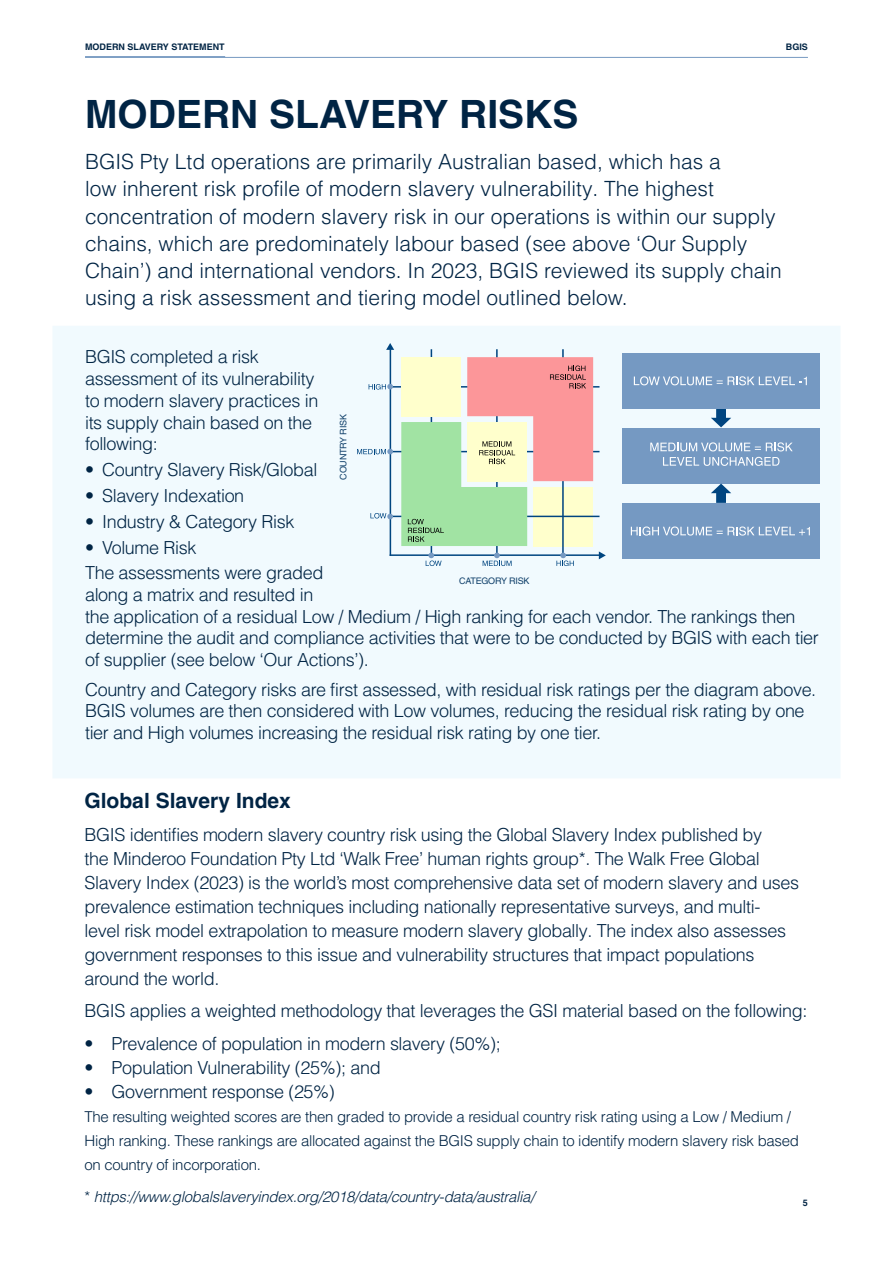
<style>
.page{position:relative;width:893px;height:1263px;background:#fff}
.page>*{position:absolute;margin:0;border:0;box-sizing:border-box;transform-origin:0 0}
.t1{font:700 39px "Helvetica LT Pro";color:#002444}
.t2{font:300 21px/27px "Helvetica LT Pro";color:#002444}
.t3{font:700 21px "Helvetica LT Pro";color:#002444}
.t4{font:300 18px/24px "Helvetica LT Pro";letter-spacing:-.02em;color:#002444}
.t5{font:300 15px/24px "Helvetica LT Pro";letter-spacing:-.02em;color:#002444}
.t6{font:italic 300 15px "Helvetica LT Pro";letter-spacing:-.02em;color:#002444}
.t7{font:700 9px "Helvetica LT Pro";color:#002444}
.t8{font:9px "Helvetica LT Pro";letter-spacing:-.02em;color:#11416b}
</style>
<div class="page">
<hr style="left:85px;top:57px;width:723px;height:1px;background:#7699c1">
<hr style="left:85px;top:56px;width:140px;height:1px;background:#7699c1">
<div style="left:53px;top:326px;width:787px;height:452px;background:#f1fafe"></div>
<hr style="left:390px;top:349px;width:1px;height:207px;background:#004580">
<hr style="left:431px;top:349px;width:1px;height:207px;background:#004580">
<hr style="left:496px;top:349px;width:2px;height:207px;background:#004580">
<hr style="left:562px;top:349px;width:2px;height:207px;background:#004580">
<hr style="left:390px;top:554px;width:209px;height:2px;background:#004580">
<hr style="left:390px;top:516px;width:209px;height:1px;background:#004580">
<hr style="left:390px;top:451px;width:209px;height:1px;background:#004580">
<hr style="left:390px;top:386px;width:209px;height:2px;background:#004580">
<svg style="left:386px;top:343px;width:8px;height:7px"></svg>
<svg style="left:599px;top:551px;width:7px;height:8px"></svg>
<svg style="left:369px;top:384px;width:24px;height:6px"></svg>
<svg style="left:370px;top:513px;width:23px;height:6px"></svg>
<svg style="left:426px;top:553px;width:16px;height:13px"></svg>
<svg style="left:483px;top:553px;width:29px;height:13px"></svg>
<svg style="left:556px;top:553px;width:18px;height:13px"></svg>
<svg style="left:357px;top:449px;width:36px;height:5px"></svg>
<svg style="left:401px;top:357px;width:192px;height:189px;background:#dad0b0"></svg>
<svg style="left:711px;top:408px;width:20px;height:19px"></svg>
<div style="left:622px;top:353px;width:198px;height:55px;background:#7599c2"></div>
<svg style="left:634px;top:376px;width:173px;height:9px"></svg>
<div style="left:622px;top:503px;width:198px;height:55px;background:#7599c2"></div>
<svg style="left:631px;top:526px;width:179px;height:10px"></svg>
<div style="left:622px;top:428px;width:198px;height:55px;background:#7599c2"></div>
<svg style="left:650px;top:442px;width:143px;height:9px"></svg>
<svg style="left:663px;top:457px;width:116px;height:9px"></svg>
<svg style="left:711px;top:484px;width:20px;height:19px"></svg>
<p class="t7" style="left:85px;top:41px;width:141px">MODERN SLAVERY STATEMENT</p>
<p class="t7" style="left:786px;top:41px;width:24px">BGIS</p>
<h1 class="t1" style="left:85px;top:91px;width:495px">MODERN SLAVERY RISKS</h1>
<p class="t2" style="left:85px;top:148px;width:698px">BGIS Pty Ltd operations are primarily Australian based, which has a<br>low inherent risk profile of modern slavery vulnerability. The highest concentration of modern slavery risk in our operations is within our supply chains, which are predominately labour based (see above ‘Our Supply Chain’) and international vendors. In 2023, BGIS reviewed its supply chain using a risk assessment and tiering model outlined below.</p>
<p class="t4" style="left:85px;top:346px;width:235px;line-height:21.8px">BGIS completed a risk assessment of its vulnerability to modern slavery practices in its supply chain based on the following:</p>
<p class="t4" style="left:85px;top:457px;width:234px">• Country Slavery Risk/Global</p>
<p class="t4" style="left:85px;top:483px;width:161px">• Slavery Indexation</p>
<p class="t4" style="left:85px;top:509px;width:211px">• Industry &amp; Category Risk</p>
<p class="t4" style="left:85px;top:534px;width:240px;line-height:25.8px">• Volume Risk<br>The assessments were graded</p>
<p class="t4" style="left:85px;top:584px;width:735px;line-height:21.6px">along a matrix and resulted in<br>the application of a residual Low / Medium / High ranking for each vendor. The rankings then determine the audit and compliance activities that were to be conducted by BGIS with each tier of supplier (see below ‘Our Actions’).</p>
<p class="t4" style="left:85px;top:678px;width:733px;line-height:21.6px">Country and Category risks are first assessed, with residual risk ratings per the diagram above.<br>BGIS volumes are then considered with Low volumes, reducing the residual risk rating by one tier and High volumes increasing the residual risk rating by one tier.</p>
<p class="t8" style="left:338px;top:480px;width:67px;rotate:-90deg">COUNTRY RISK</p>
<p class="t8" style="left:459px;top:575px;width:72px">CATEGORY RISK</p>
<p class="t3" style="left:84px;top:788px;width:208px">Global Slavery Index</p>
<p class="t4" style="left:84px;top:822px;width:716px">BGIS identifies modern slavery country risk using the Global Slavery Index published by<br>the Minderoo Foundation Pty Ltd ‘Walk Free’ human rights group*. The Walk Free Global Slavery Index (2023) is the world’s most comprehensive data set of modern slavery and uses prevalence estimation techniques including nationally representative surveys, and multi&shy;level risk model extrapolation to measure modern slavery globally. The index also assesses government responses to this issue and vulnerability structures that impact populations around the world.</p>
<p class="t4" style="left:84px;top:999px;width:724px">BGIS applies a weighted methodology that leverages the GSI material based on the following:</p>
<p class="t4" style="left:84px;top:1031px;width:418px">• Prevalence of population in modern slavery (50%);</p>
<p class="t4" style="left:84px;top:1055px;width:298px">• Population Vulnerability (25%); and</p>
<p class="t4" style="left:84px;top:1079px;width:252px">• Government response (25%)</p>
<p class="t5" style="left:84px;top:1104px;width:716px">The resulting weighted scores are then graded to provide a residual country risk rating using a Low / Medium /<br>High ranking. These rankings are allocated against the BGIS supply chain to identify modern slavery risk based on country of incorporation.</p>
<p class="t6" style="left:84px;top:1188px;width:451px">* https://www.globalslaveryindex.org/2018/data/country-data/australia/</p>
<p class="t7" style="left:803px;top:1197px;width:7px">5</p>
</div>
